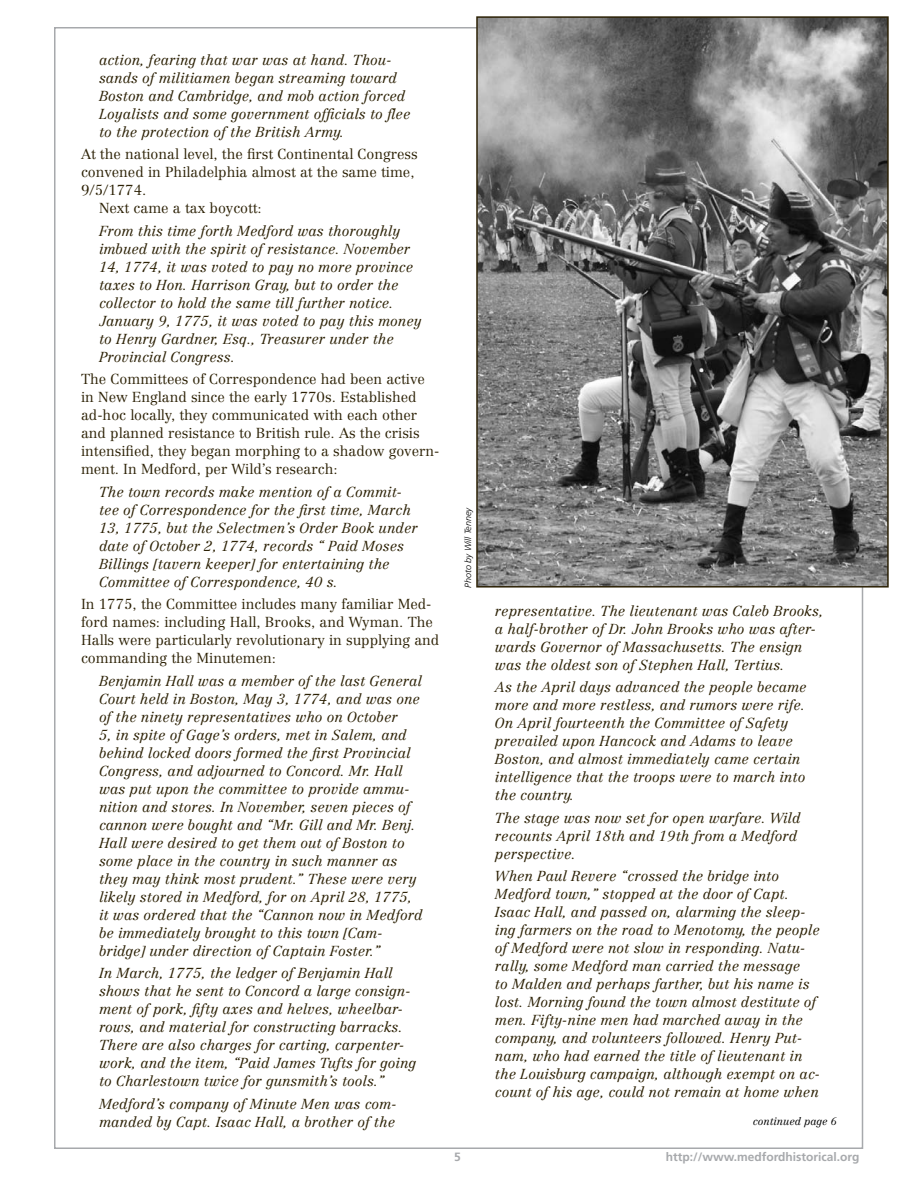
<style>
.page{position:relative;width:918px;height:1188px;background:#fff}
.page>*{position:absolute;margin:0;border:0;box-sizing:border-box;transform-origin:0 0}
.t1{font:italic 300 14.25px/18px "Centennial";color:#2c2105}
.t2{font:300 14.25px/18px "Centennial";color:#2c2105}
.t3{font:700 12px "Frutiger";color:#a7a9ac}
.t4{font:italic 300 10.5px "Centennial";color:#000}
.t5{font:italic 300 9px "Frutiger";color:#000}
</style>
<div class="page">
<img style="left:479px;top:19px;width:407px;height:566px">
<div style="left:476px;top:16px;width:413px;height:572px;border:2px solid #2c2105"></div>
<p class="t1" style="left:99px;top:51px;width:313px">action, fearing that war was at hand. Thou&shy;sands of militiamen began streaming toward Boston and Cambridge, and mob action forced Loyalists and some government officials to flee to the protection of the British Army.</p>
<p class="t2" style="left:81px;top:145px;width:338px">At the national level, the first Continental Congress</p>
<p class="t2" style="left:81px;top:163px;width:335px">convened in Philadelphia almost at the same time,</p>
<p class="t2" style="left:81px;top:181px;width:67px">9/5/1774.</p>
<p class="t2" style="left:99px;top:199px;width:164px">Next came a tax boycott:</p>
<p class="t1" style="left:99px;top:222px;width:324px">From this time forth Medford was thoroughly imbued with the spirit of resistance. November 14, 1774, it was voted to pay no more province taxes to Hon. Harrison Gray, but to order the collector to hold the same till further notice.<br>January 9, 1775, it was voted to pay this money to Henry Gardner, Esq., Treasurer under the Provincial Congress.</p>
<p class="t2" style="left:81px;top:370px;width:360px">The Committees of Correspondence had been active in New England since the early 1770s. Established ad-hoc locally, they communicated with each other and planned resistance to British rule. As the crisis intensified, they began morphing to a shadow govern&shy;ment. In Medford, per Wild’s research:</p>
<p class="t1" style="left:99px;top:483px;width:320px">The town records make mention of a Commit&shy;tee of Correspondence for the first time, March 13, 1775, but the Selectmen’s Order Book under date of October 2, 1774, records “ Paid Moses Billings [tavern keeper] for entertaining the Committee of Correspondence, 40 s.</p>
<p class="t2" style="left:81px;top:595px;width:360px">In 1775, the Committee includes many familiar Med&shy;ford names: including Hall, Brooks, and Wyman. The Halls were particularly revolutionary in supplying and commanding the Minutemen:</p>
<p class="t1" style="left:99px;top:672px;width:325px">Benjamin Hall was a member of the last General Court held in Boston, May 3, 1774, and was one of the ninety representatives who on October<br>5, in spite of Gage’s orders, met in Salem, and behind locked doors formed the first Provincial Congress, and adjourned to Concord. Mr. Hall was put upon the committee to provide ammu&shy;nition and stores. In November, seven pieces of cannon were bought and “Mr. Gill and Mr. Benj.<br>Hall were desired to get them out of Boston to some place in the country in such manner as they may think most prudent.” These were very likely stored in Medford, for on April 28, 1775, it was ordered that the “Cannon now in Medford be immediately brought to this town [Cam&shy;bridge] under direction of Captain Foster.”</p>
<p class="t1" style="left:99px;top:964px;width:319px">In March, 1775, the ledger of Benjamin Hall shows that he sent to Concord a large consign&shy;ment of pork, fifty axes and helves, wheelbar&shy;rows, and material for constructing barracks.<br>There are also charges for carting, carpenter&shy;work, and the item, “Paid James Tufts for going to Charlestown twice for gunsmith’s tools.”</p>
<p class="t1" style="left:99px;top:1095px;width:299px">Medford’s company of Minute Men was com&shy;manded by Capt. Isaac Hall, a brother of the</p>
<p class="t5" style="left:463px;top:588px;width:82px;rotate:-90deg">Photo by Will Tenney</p>
<p class="t1" style="left:495px;top:602px;width:330px">representative. The lieutenant was Caleb Brooks, a half-brother of Dr. John Brooks who was after&shy;wards Governor of Massachusetts. The ensign was the oldest son of Stephen Hall, Tertius.</p>
<p class="t1" style="left:495px;top:678px;width:313px">As the April days advanced the people became more and more restless, and rumors were rife.<br>On April fourteenth the Committee of Safety prevailed upon Hancock and Adams to leave Boston, and almost immediately came certain intelligence that the troops were to march into the country.</p>
<p class="t1" style="left:495px;top:809px;width:307px">The stage was now set for open warfare. Wild recounts April 18th and 19th from a Medford perspective.</p>
<p class="t1" style="left:495px;top:867px;width:327px">When Paul Revere “crossed the bridge into Medford town,” stopped at the door of Capt.<br>Isaac Hall, and passed on, alarming the sleep&shy;ing farmers on the road to Menotomy, the people of Medford were not slow in responding. Natu&shy;rally, some Medford man carried the message<br>to Malden and perhaps farther, but his name is lost. Morning found the town almost destitute of men. Fifty-nine men had marched away in the company, and volunteers followed. Henry Put&shy;nam, who had earned the title of lieutenant in the Louisburg campaign, although exempt on ac&shy;count of his age, could not remain at home when</p>
<p class="t4" style="left:753px;top:1115px;width:86px">continued page 6</p>
<p class="t3" style="left:454px;top:1150px;width:8px">5</p>
<p class="t3" style="left:666px;top:1150px;width:195px">http://www.medfordhistorical.org</p>
</div>
